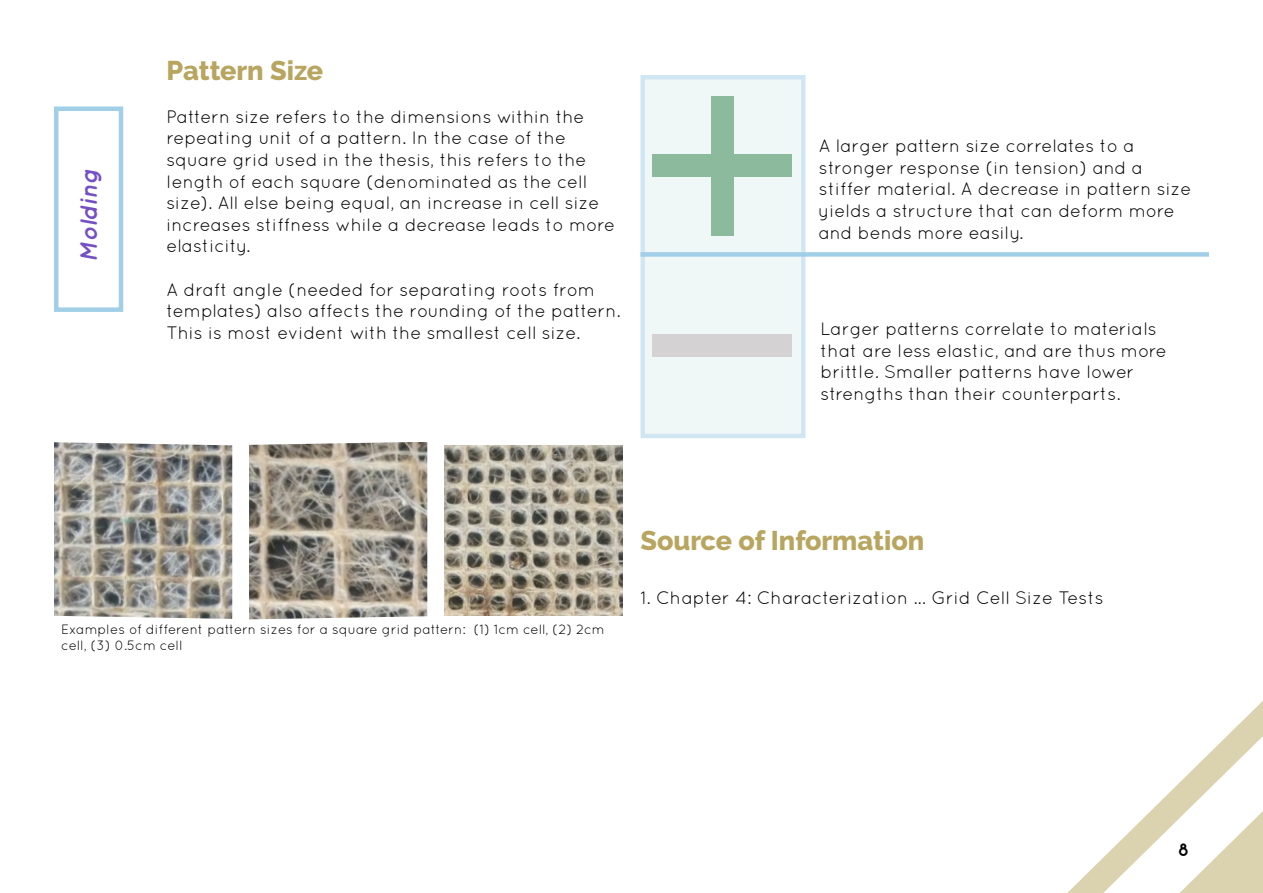
<style>
.page{position:relative;width:1263px;height:893px;background:#fff}
.page>*{position:absolute;margin:0;border:0;box-sizing:border-box;transform-origin:0 0}
.Heading_1{font:800 27px "Raleway";color:#b8a55f}
.Quotes{font:italic 700 24px "Quicksand";color:#7450c4}
.t1{font:18px/21.6px "Quicksand";color:#000}
.t2{font:700 18px "Quicksand";color:#000}
.Figures{font:13.5px/16.2px "Quicksand";color:#000}
</style>
<div class="page">
<svg style="left:1067px;top:701px;width:196px;height:192px"></svg>
<svg style="left:640px;top:75px;width:166px;height:363px"></svg>
<div style="left:54px;top:106px;width:69px;height:206px;border:4px solid #a2cfe8"></div>
<div style="left:640px;top:252px;width:569px;height:5px;background:#a2cfe8"></div>
<div style="left:711px;top:96px;width:22px;height:140px;background:#8bbb9c"></div>
<div style="left:652px;top:155px;width:140px;height:22px;background:#8bbb9c"></div>
<div style="left:652px;top:335px;width:140px;height:22px;background:#d5d2d3"></div>
<img style="left:54px;top:442px;width:178px;height:177px">
<img style="left:444px;top:445px;width:178px;height:171px">
<img style="left:249px;top:442px;width:178px;height:177px">
<p class="Quotes" style="left:74px;top:262px;width:95px;rotate:-90deg">Molding</p>
<p class="Heading_1" style="left:166px;top:55px;width:158px">Pattern Size</p>
<p class="t1" style="left:166px;top:105px;width:450px">Pattern size refers to the dimensions within the repeating unit of a pattern. In the case of the square grid used in the thesis, this refers to the length of each square (denominated as the cell size). All else being equal, an increase in cell size increases stiffness while a decrease leads to more elasticity.</p>
<p class="t1" style="left:166px;top:278px;width:456px">A draft angle (needed for separating roots from templates) also affects the rounding of the pattern.<br>This is most evident with the smallest cell size.</p>
<p class="t1" style="left:819px;top:135px;width:374px">A larger pattern size correlates to a stronger response (in tension) and a stiffer material. A decrease in pattern size yields a structure that can deform more and bends more easily.</p>
<p class="t1" style="left:820px;top:318px;width:348px">Larger patterns correlate to materials that are less elastic, and are thus more brittle. Smaller patterns have lower strengths than their counterparts.</p>
<p class="Figures" style="left:61px;top:621px;width:545px">Examples of different pattern sizes for a square grid pattern: (1) 1cm cell, (2) 2cm cell, (3) 0.5cm cell</p>
<p class="Heading_1" style="left:640px;top:526px;width:285px">Source of Information</p>
<p class="t1" style="left:640px;top:587px;width:465px">1. Chapter 4: Characterization ... Grid Cell Size Tests</p>
<p class="t2" style="left:1178px;top:839px;width:13px">8</p>
</div>
